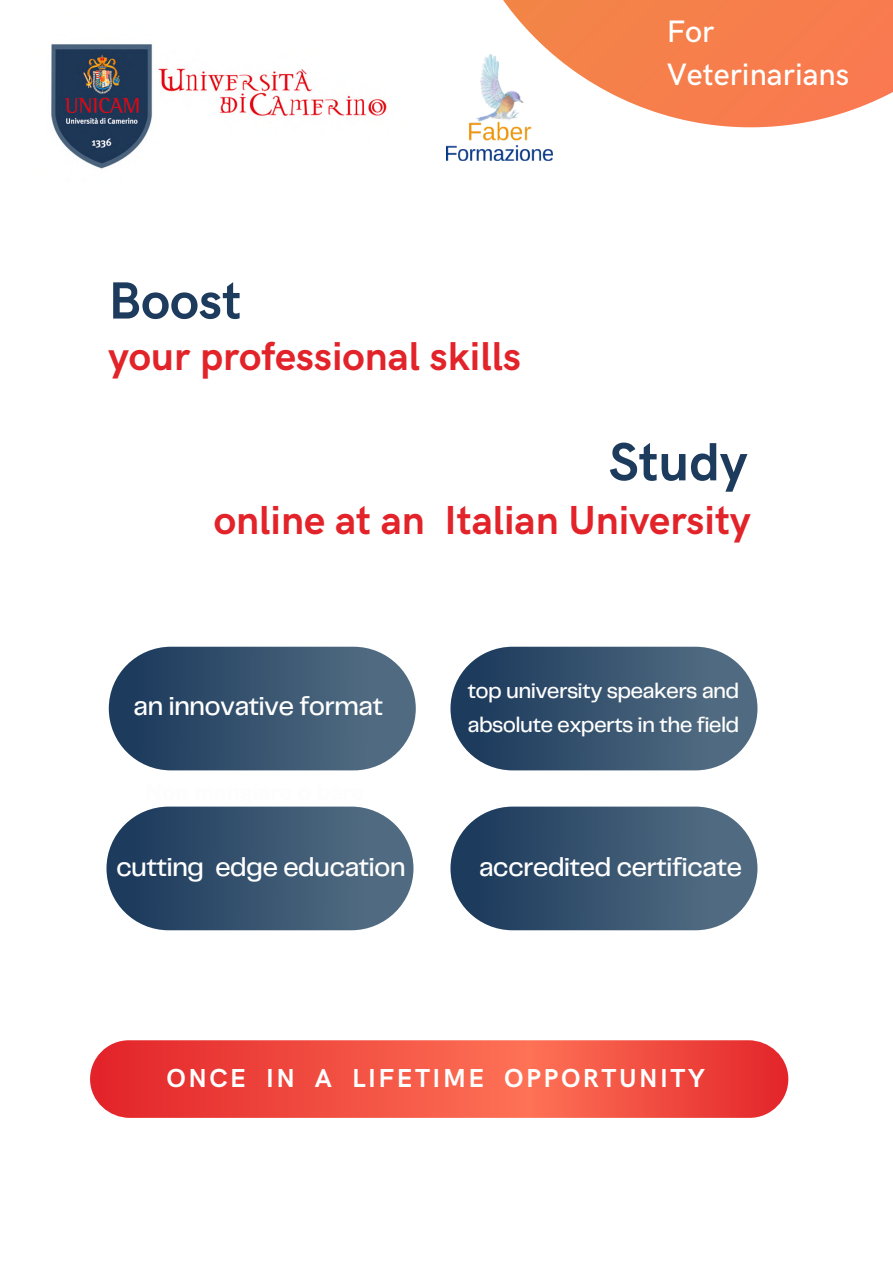
<style>
.page{position:relative;width:893px;height:1264px;background:#fff}
.page>*{position:absolute;margin:0;border:0;box-sizing:border-box;transform-origin:0 0}
.t1{font:700 54px "HK Grotesk";color:#1d3b5d}
.t2{font:700 52.5px "HK Grotesk";color:#1d3b5d}
.t3{font:700 40.65px "HK Grotesk";color:#e22329}
.t4{font:700 40.5px "HK Grotesk";color:#e22329}
.t5{font:500 31.05px/42.8px "HK Grotesk";color:#fff}
.t6{font:500 27px "Telegraf";letter-spacing:-.03em;color:#fff}
.t7{font:700 26.1px "HK Grotesk";letter-spacing:.095em;color:#fff}
.t8{font:500 21.9px/33.8px "Telegraf";letter-spacing:-.03em;color:#fff}
</style>
<div class="page">
<svg style="left:90px;top:1040px;width:698px;height:77px;background:#f05045"></svg>
<div style="left:109px;top:646px;width:307px;height:124px;background:linear-gradient(to right,#1a385b,#587287);border-radius:62px"></div>
<div style="left:450px;top:646px;width:307px;height:124px;background:linear-gradient(to right,#1c3a5c,#567185);border-radius:62px"></div>
<div style="left:450px;top:806px;width:307px;height:124px;background:linear-gradient(to right,#1c3a5c,#567185);border-radius:62px"></div>
<div style="left:106px;top:806px;width:307px;height:124px;background:linear-gradient(to right,#1c3a5c,#567185);border-radius:62px"></div>
<svg style="left:503px;top:0;width:389px;height:127px;fill:#f77f4d"></svg>
<img style="left:446px;top:54px;width:106px;height:106px">
<img style="left:51px;top:44px;width:336px;height:125px">
<h2 class="t2" style="left:108px;top:271px;width:134px">Boost</h2>
<h3 class="t4" style="left:108px;top:334px;width:414px">your professional skills</h3>
<p class="t5" style="left:666px;top:11px;width:184px">For<br>Veterinarians</p>
<h1 class="t1" style="left:608px;top:432px;width:140px">Study</h1>
<h3 class="t3" style="left:214px;top:498px;width:538px">online at an Italian University</h3>
<p class="t6" style="left:133px;top:694px;width:251px">an innovative format</p>
<p class="t8" style="left:467px;top:675px;width:273px">top university speakers and absolute experts in the field</p>
<p class="t6" style="left:116px;top:855px;width:291px">cutting edge education</p>
<p class="t6" style="left:478px;top:855px;width:265px">accredited certificate</p>
<p class="t7" style="left:166px;top:1063px;width:540px">ONCE IN A LIFETIME OPPORTUNITY</p>
</div>
